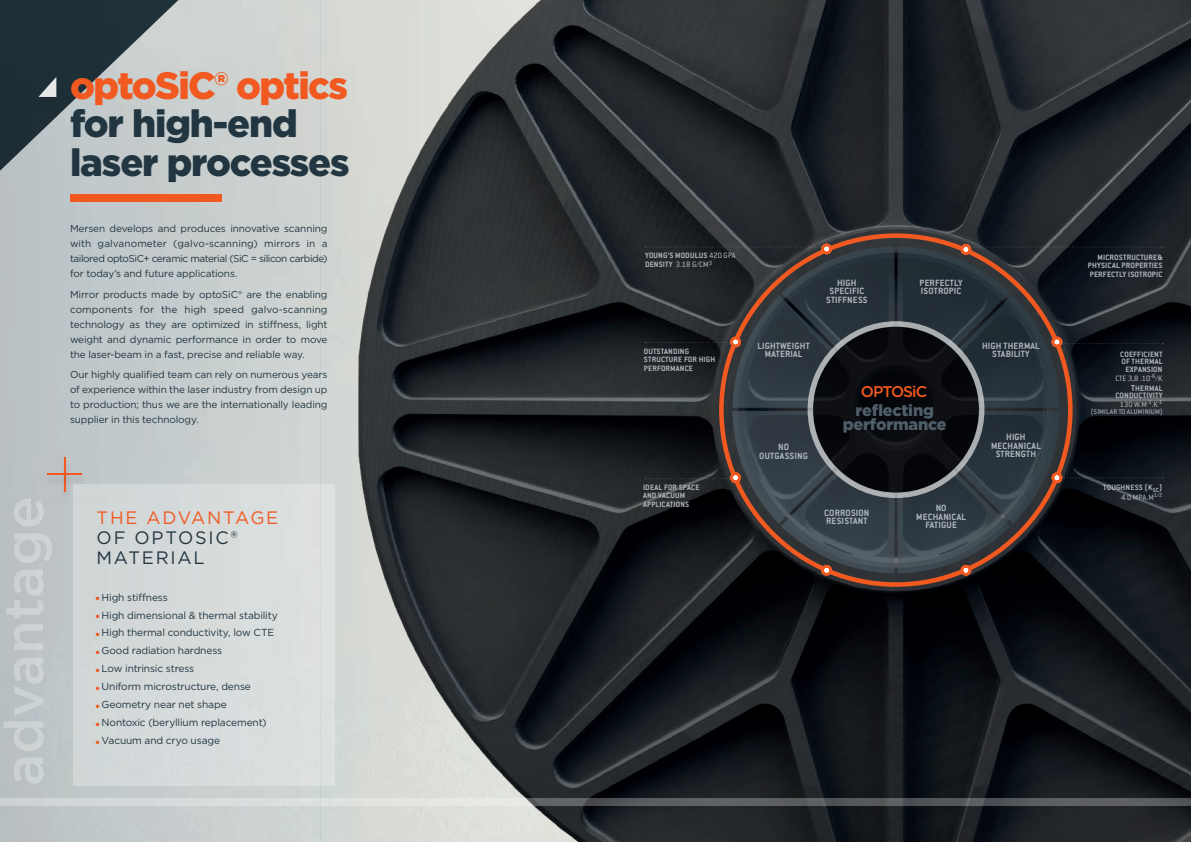
<style>
.page{position:relative;width:1191px;height:842px;background:#fff}
.page>*{position:absolute;margin:0;border:0;box-sizing:border-box;transform-origin:0 0}
.t1{font:900 38px/38.3px "Gotham";letter-spacing:-.03em;color:#223641}
.t2{font:900 38px "Gotham";letter-spacing:-.04em;color:#f15921}
.t3{font:18px/20px "Gotham";letter-spacing:.1em;color:#223641}
.t4{font:18px "Gotham";letter-spacing:.1em;color:#f15921}
.t5{font:900 16.1px/13.4px "Gotham";letter-spacing:-.01em;color:#4f5e69;text-align:center}
.t6{font:500 15.5px "Gotham";letter-spacing:-.06em;color:#f15921}
.t7{font:10.2px "Gotham";letter-spacing:-.015em;color:#223641}
.t8{font:10px/15px "Gotham";letter-spacing:-.015em;color:#223641;text-align:justify}
.t9{font:700 10px/8.5px "Conduit ITC";letter-spacing:.02em;color:#aeb5bc;text-align:center}
.t10{font:700 8.5px/8.5px "Conduit ITC";letter-spacing:.02em;color:#aeb5bc}
.t11{font:8.5px/9.6px "Conduit ITC";color:#aeb5bc;text-align:right}
.t12{font:7.6px "Conduit ITC";letter-spacing:.02em;color:#aeb5bc}
.s1{color:#f15921}
.s2{font-weight:400}
.s3{font-weight:700;font-size:9.5px}
.s4{font-weight:700}
</style>
<div class="page">
<img style="left:321px;top:0;width:870px;height:842px">
<svg style="left:0;top:0;width:228px;height:842px;background:#b0b8ba"></svg>
<div style="left:70px;top:194px;width:152px;height:8px;background:#f15921"></div>
<svg style="left:0;top:798px;width:1191px;height:8px;background:#929596"></svg>
<div style="left:35px;top:78px;width:28px;height:30px;background:#1e2c35"></div>
<svg style="left:38px;top:77px;width:18px;height:20px"></svg>
<svg style="left:19px;top:667px;width:54px;height:1px"></svg>
<svg style="left:19px;top:502px;width:54px;height:1px"></svg>
<div style="left:821px;top:565px;width:11px;height:11px;border:3px solid #f15921;border-radius:50%"></div>
<div style="left:960px;top:565px;width:11px;height:11px;border:3px solid #f15921;border-radius:50%"></div>
<div style="left:821px;top:244px;width:11px;height:10px;border:3px solid #f15921;border-radius:50%"></div>
<div style="left:960px;top:244px;width:11px;height:11px;border:3px solid #f15921;border-radius:50%"></div>
<svg style="left:645px;top:246px;width:518px;height:327px;background:#27292e"></svg>
<div style="left:73px;top:484px;width:261px;height:302px;background:#d7dcdb"></div>
<div style="left:60px;top:457px;width:12px;height:45px;background:#231f20;opacity:.21"></div>
<hr style="left:64px;top:457px;width:1px;height:34px;background:#f15921">
<div style="left:44px;top:473px;width:45px;height:13px;background:#231f20;opacity:.21"></div>
<hr style="left:47px;top:473px;width:35px;height:2px;background:#f15921">
<h1 class="t2" style="left:70px;top:59px;width:279px">optoSiC® optics</h1>
<h1 class="t1" style="left:70px;top:104px;width:281px">for high-end laser processes</h1>
<p class="t8" style="left:70px;top:221px;width:259px">Mersen develops and produces innovative scanning with galvanometer (galvo-scanning) mirrors in a tailored optoSiC+ ceramic material (SiC = silicon carbide) for today’s and future applications.</p>
<p class="t8" style="left:70px;top:287px;width:259px">Mirror products made by optoSiC® are the enabling components for the high speed galvo-scanning technology as they are optimized in stiffness, light weight and dynamic performance in order to move the laser-beam in a fast, precise and reliable way.</p>
<p class="t8" style="left:70px;top:367px;width:259px">Our highly qualified team can rely on numerous years of experience within the laser industry from design up to production; thus we are the internationally leading supplier in this technology.</p>
<h2 class="t4" style="left:97px;top:506px;width:183px">THE ADVANTAGE</h2>
<h2 class="t3" style="left:97px;top:527px;width:143px">OF OPTOSIC®<br>MATERIAL</h2>
<p class="t7" style="left:96px;top:590px;width:74px"><span class="s1">●</span> High stiffness</p>
<p class="t7" style="left:96px;top:608px;width:184px"><span class="s1">●</span> High dimensional &amp; thermal stability</p>
<p class="t7" style="left:96px;top:626px;width:180px"><span class="s1">●</span> High thermal conductivity, low CTE</p>
<p class="t7" style="left:96px;top:644px;width:128px"><span class="s1">●</span> Good radiation hardness</p>
<p class="t7" style="left:96px;top:662px;width:100px"><span class="s1">●</span> Low intrinsic stress</p>
<p class="t7" style="left:96px;top:680px;width:157px"><span class="s1">●</span> Uniform microstructure, dense</p>
<p class="t7" style="left:96px;top:698px;width:133px"><span class="s1">●</span> Geometry near net shape</p>
<p class="t7" style="left:96px;top:716px;width:172px"><span class="s1">●</span> Nontoxic (beryllium replacement)</p>
<p class="t7" style="left:96px;top:734px;width:126px"><span class="s1">●</span> Vacuum and cryo usage</p>
<p class="t10" style="left:645px;top:250px;width:92px;line-height:9.6px">YOUNG’S MODULUS <span class="s2">420 GPA<br></span>DENSITY <span class="s2">3.18 G/CM</span><sup>3</sup></p>
<p class="t10" style="left:1088px;top:252px;width:76px;text-align:justify;text-indent:10px">MICROSTRUCTURE&amp; PHYSICAL PROPERTIES PERFECTLY ISOTROPIC</p>
<p class="t10" style="left:644px;top:347px;width:73px">OUTSTANDING<br>STRUCTURE FOR HIGH<br>PERFORMANCE</p>
<p class="t10" style="left:643px;top:482px;width:58px">IDEAL FOR SPACE<br>AND VACUUM<br>APPLICATIONS</p>
<p class="t9" style="left:757px;top:341px;width:54px">LIGHTWEIGHT<br>MATERIAL</p>
<p class="t9" style="left:759px;top:443px;width:50px">NO<br>OUTGASSING</p>
<p class="t9" style="left:826px;top:278px;width:43px">HIGH<br>SPECIFIC<br>STIFFNESS</p>
<p class="t9" style="left:919px;top:278px;width:44px;text-align:left">PERFECTLY<br>ISOTROPIC</p>
<h3 class="t6" style="left:860px;top:381px;width:68px">OPTOSiC</h3>
<h3 class="t5" style="left:842px;top:404px;width:105px">reflecting performance</h3>
<p class="t9" style="left:982px;top:341px;width:59px">HIGH THERMAL<br>STABILITY</p>
<p class="t9" style="left:991px;top:433px;width:51px">HIGH<br>MECHANICAL<br>STRENGTH</p>
<p class="t9" style="left:824px;top:508px;width:47px;text-align:left">CORROSION<br>RESISTANT</p>
<p class="t9" style="left:916px;top:504px;width:51px">NO<br>MECHANICAL<br>FATIGUE</p>
<p class="t10" style="left:1120px;top:350px;width:44px;line-height:7.6px;text-align:right">COEFFICIENT<br>OF THERMAL<br>EXPANSION</p>
<p class="t11" style="left:1115px;top:373px;width:49px">CTE 3,8 .10<sup>-6</sup>/K<br><span class="s3">T</span><span class="s4">HERMAL</span></p>
<p class="t10" style="left:1115px;top:391px;width:49px;line-height:9px;text-align:center">CONDUCTIVITY<br><span class="s2">130 W.M</span><sup>-1</sup><span class="s2">.K</span><sup>-1</sup></p>
<p class="t12" style="left:1091px;top:407px;width:73px">(SIMILAR TO ALUMINIUM)</p>
<p class="t10" style="left:1103px;top:482px;width:61px;line-height:10.4px;text-align:right">TOUGHNESS (K<sub>1C</sub>)<br><span class="s2">4.0 MPA.M</span><sup>1/2</sup></p>
</div>
